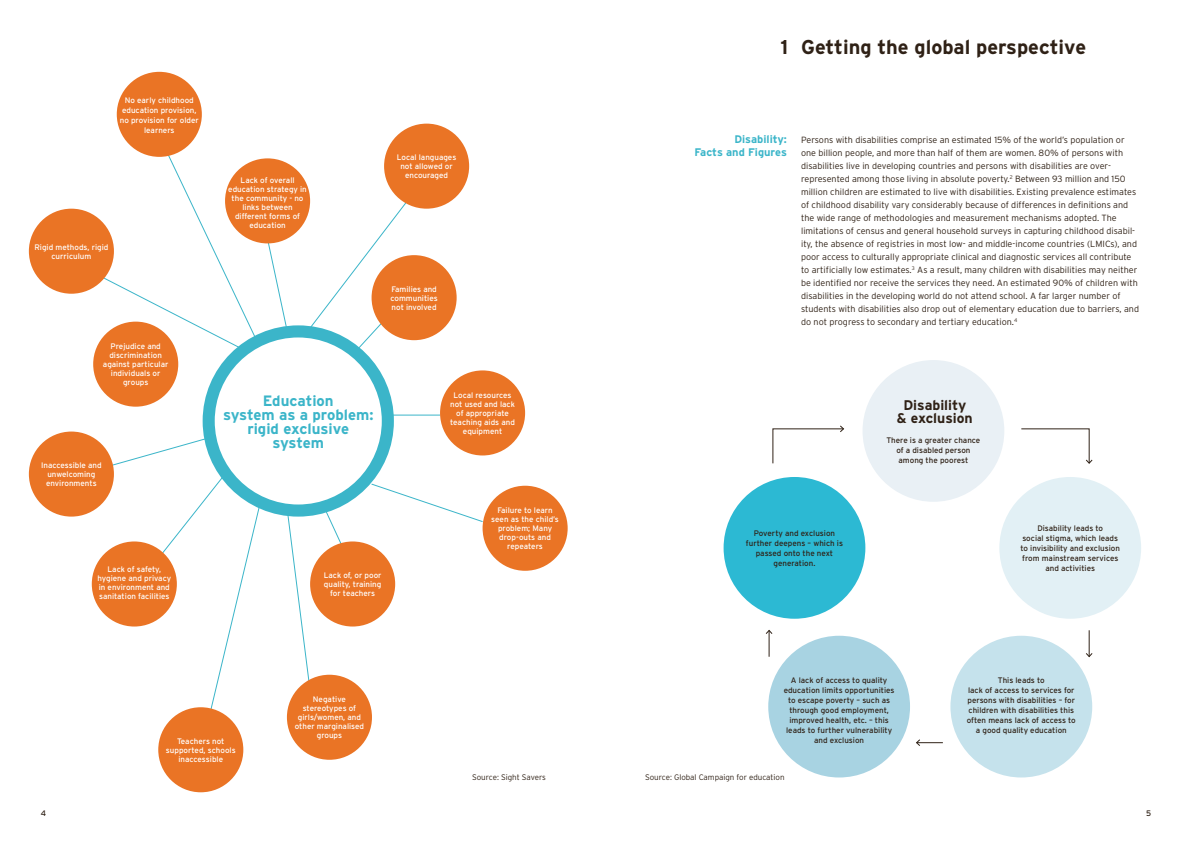
<style>
.page{position:relative;width:1191px;height:842px;background:#fff}
.page>*{position:absolute;margin:0;border:0;box-sizing:border-box;transform-origin:0 0}
.t1{font:700 20px "Interstate";color:#2f2116}
.t2{font:700 15px/14px "Interstate";color:#3bb5c9;text-align:center}
.t3{font:700 14px/13px "Interstate";color:#2f2116;text-align:center}
.t4{font:700 11px/13px "Interstate";color:#3bb5c9;text-align:right}
.t5{font:300 9px/13px "Interstate";color:#2f2116}
.t6{font:8px/9px "Interstate";color:#fff;text-align:center}
.t7{font:8px/10px "Interstate";color:#2f2116;text-align:center}
.t8{font:300 8px "Interstate";color:#2f2116}
</style>
<div class="page">
<svg style="left:99px;top:438px;width:162px;height:286px"></svg>
<svg style="left:287px;top:516px;width:23px;height:175px"></svg>
<svg style="left:267px;top:239px;width:20px;height:91px"></svg>
<svg style="left:80px;top:154px;width:177px;height:196px"></svg>
<svg style="left:326px;top:511px;width:15px;height:32px"></svg>
<svg style="left:371px;top:484px;width:112px;height:38px"></svg>
<hr style="left:387px;top:415px;width:53px;height:1px;background:#3bb5c9">
<svg style="left:308px;top:202px;width:98px;height:148px"></svg>
<div style="left:209px;top:331px;width:179px;height:179px;background:#fff;border-radius:50%"></div>
<div style="left:203px;top:325px;width:191px;height:192px;border:12px solid #3bb5c9;border-radius:50%"></div>
<div style="left:225px;top:158px;width:85px;height:85px;background:#ea7425;border-radius:50%"></div>
<div style="left:384px;top:124px;width:85px;height:85px;background:#ea7425;border-radius:50%"></div>
<div style="left:29px;top:432px;width:85px;height:85px;background:#ea7425;border-radius:50%"></div>
<div style="left:93px;top:322px;width:85px;height:85px;background:#ea7425;border-radius:50%"></div>
<div style="left:29px;top:209px;width:85px;height:85px;background:#ea7425;border-radius:50%"></div>
<div style="left:117px;top:72px;width:85px;height:85px;background:#ea7425;border-radius:50%"></div>
<div style="left:287px;top:675px;width:85px;height:85px;background:#ea7425;border-radius:50%"></div>
<div style="left:371px;top:255px;width:85px;height:85px;background:#ea7425;border-radius:50%"></div>
<div style="left:440px;top:370px;width:85px;height:85px;background:#ea7425;border-radius:50%"></div>
<div style="left:482px;top:486px;width:85px;height:85px;background:#ea7425;border-radius:50%"></div>
<div style="left:310px;top:541px;width:85px;height:85px;background:#ea7425;border-radius:50%"></div>
<div style="left:158px;top:707px;width:85px;height:85px;background:#ea7425;border-radius:50%"></div>
<div style="left:92px;top:541px;width:85px;height:85px;background:#ea7425;border-radius:50%"></div>
<div style="left:862px;top:360px;width:142px;height:142px;background:#e9f0f5;border-radius:50%"></div>
<div style="left:723px;top:477px;width:142px;height:142px;background:#2cb9d3;border-radius:50%"></div>
<div style="left:768px;top:636px;width:142px;height:141px;background:#a8d3e2;border-radius:50%"></div>
<div style="left:950px;top:636px;width:142px;height:141px;background:#c5e2ec;border-radius:50%"></div>
<div style="left:999px;top:477px;width:142px;height:142px;background:#e2f0f5;border-radius:50%"></div>
<svg style="left:1021px;top:429px;width:71px;height:34px"></svg>
<svg style="left:772px;top:425px;width:72px;height:39px"></svg>
<svg style="left:1086px;top:630px;width:6px;height:27px"></svg>
<svg style="left:916px;top:739px;width:27px;height:7px"></svg>
<svg style="left:765px;top:630px;width:7px;height:27px"></svg>
<p class="t6" style="left:120px;top:95px;width:81px;line-height:10px">No early childhood education provision, no provision for older learners</p>
<p class="t6" style="left:34px;top:242px;width:76px">Rigid methods, rigid curriculum</p>
<p class="t6" style="left:103px;top:342px;width:67px">Prejudice and discrimination against particular individuals or groups</p>
<p class="t6" style="left:41px;top:461px;width:62px">Inaccessible and unwelcoming environments</p>
<p class="t6" style="left:97px;top:565px;width:75px">Lack of safety, hygiene and privacy in environment and sanitation facilities</p>
<p class="t6" style="left:228px;top:176px;width:80px">Lack of overall education strategy in the community - no links between different forms of education</p>
<p class="t6" style="left:397px;top:153px;width:61px">Local languages not allowed or encouraged</p>
<p class="t6" style="left:390px;top:284px;width:49px;text-align:justify">Families and communities not involved</p>
<h2 class="t2" style="left:223px;top:394px;width:152px">Education<br>system as a problem: rigid exclusive system</h2>
<p class="t6" style="left:324px;top:571px;width:59px">Lack of, or poor quality, training for teachers</p>
<p class="t6" style="left:450px;top:391px;width:66px">Local resources not used and lack of appropriate teaching aids and equipment</p>
<p class="t6" style="left:491px;top:506px;width:69px">Failure to learn seen as the child’s problem; Many drop-outs and repeaters</p>
<p class="t7" style="left:41px;top:808px;width:7px">4</p>
<p class="t6" style="left:166px;top:737px;width:71px">Teachers not supported, schools inaccessible</p>
<p class="t6" style="left:295px;top:695px;width:71px">Negative stereotypes of girls/women, and other marginalised groups</p>
<p class="t8" style="left:472px;top:773px;width:75px">Source: Sight Savers</p>
<h1 class="t1" style="left:780px;top:36px;width:307px">1 Getting the global perspective</h1>
<p class="t4" style="left:694px;top:133px;width:94px">Disability:<br>Facts and Figures</p>
<p class="t5" style="left:801px;top:133px;width:339px">Persons with disabilities comprise an estimated 15% of the world’s population or one billion people, and more than half of them are women. 80% of persons with disabilities live in developing countries and persons with disabilities are over&shy;represented among those living in absolute poverty.<sup>2</sup> Between 93 million and 150 million children are estimated to live with disabilities. Existing prevalence estimates of childhood disability vary considerably because of differences in definitions and the wide range of methodologies and measurement mechanisms adopted. The limitations of census and general household surveys in capturing childhood disabil&shy;ity, the absence of registries in most low- and middle-income countries (LMICs), and poor access to culturally appropriate clinical and diagnostic services all contribute to artificially low estimates.<sup>3</sup> As a result, many children with disabilities may neither be identified nor receive the services they need. An estimated 90% of children with disabilities in the developing world do not attend school. A far larger number of students with disabilities also drop out of elementary education due to barriers, and do not progress to secondary and tertiary education.<sup>4</sup></p>
<h3 class="t3" style="left:897px;top:398px;width:77px">Disability &amp; exclusion</h3>
<p class="t7" style="left:886px;top:435px;width:95px">There is a greater chance of a disabled person among the poorest</p>
<p class="t7" style="left:746px;top:528px;width:99px">Poverty and exclusion further deepens – which is passed onto the next generation.</p>
<p class="t7" style="left:1020px;top:523px;width:101px">Disability leads to<br>social stigma, which leads to invisibility and exclusion from mainstream services and activities</p>
<p class="t7" style="left:783px;top:675px;width:112px">A lack of access to quality education limits opportunities to escape poverty – such as through good employment, improved health, etc. – this leads to further vulnerability and exclusion</p>
<p class="t8" style="left:645px;top:773px;width:141px">Source: Global Campaign for education</p>
<p class="t7" style="left:966px;top:675px;width:111px">This leads to<br>lack of access to services for persons with disabilities – for children with disabilities this often means lack of access to a good quality education</p>
<p class="t7" style="left:1146px;top:808px;width:7px">5</p>
</div>
